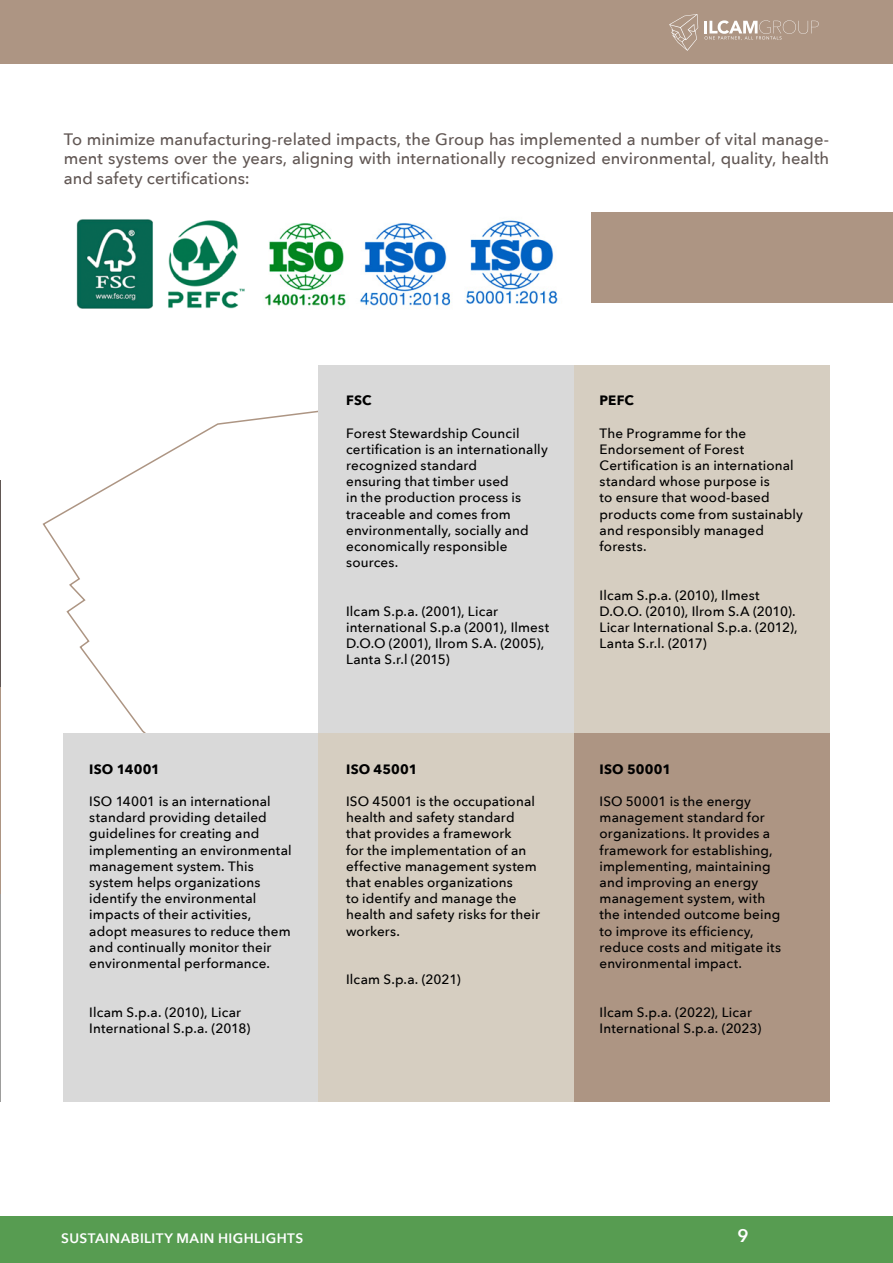
<style>
.page{position:relative;width:893px;height:1263px;background:#fff}
.page>*{position:absolute;margin:0;border:0;box-sizing:border-box;transform-origin:0 0}
.t1{font:600 18.15px "Avenir Next";color:#fff}
.t2{font:500 16.5px/19.8px "Avenir Next";color:#615754;text-align:justify}
.t3{font:600 13.65px "Avenir Next";letter-spacing:.03em;color:#fff}
.t4{font:500 13.5px/16.2px "Avenir Next";letter-spacing:.01em;color:#000}
.t5{font:700 13.5px "Avenir Next";letter-spacing:.01em;color:#000}
</style>
<div class="page">
<div style="left:0;top:1216px;width:893px;height:47px;background:#579c51"></div>
<hr style="left:0;top:480px;width:1px;height:207px;background:#615754">
<hr style="left:0;top:687px;width:1px;height:207px;background:#ad9583">
<hr style="left:0;top:894px;width:1px;height:208px;background:#9d9d9c">
<svg style="left:42px;top:403px;width:277px;height:425px"></svg>
<div style="left:64px;top:733px;width:255px;height:369px;background:#d9d9d9"></div>
<div style="left:319px;top:365px;width:255px;height:368px;background:#d9d9d9"></div>
<div style="left:319px;top:733px;width:255px;height:369px;background:#d6cec1"></div>
<div style="left:574px;top:365px;width:255px;height:368px;background:#d6cec1"></div>
<div style="left:574px;top:733px;width:255px;height:369px;background:#ad9583"></div>
<div style="left:591px;top:212px;width:302px;height:90px;background:#ad9583"></div>
<img style="left:76px;top:219px;width:169px;height:90px">
<svg style="left:264px;top:220px;width:294px;height:86px"></svg>
<div style="left:1px;top:0;width:892px;height:64px;background:#ad9583"></div>
<svg style="left:704px;top:20px;width:115px;height:20px"></svg>
<svg style="left:669px;top:14px;width:29px;height:37px"></svg>
<p class="t2" style="left:64px;top:128px;width:767px">To minimize manufacturing-related impacts, the Group has implemented a number of vital manage&shy;ment systems over the years, aligning with internationally recognized environmental, quality, health and safety certifications:</p>
<p class="t5" style="left:89px;top:757px;width:72px">ISO 14001</p>
<p class="t4" style="left:89px;top:793px;width:204px">ISO 14001 is an international standard providing detailed guidelines for creating and implementing an environmental management system. This system helps organizations identify the environmental impacts of their activities, adopt measures to reduce them and continually monitor their environmental performance.</p>
<p class="t4" style="left:89px;top:1003px;width:163px">Ilcam S.p.a. (2010), Licar<br>International S.p.a. (2018)</p>
<p class="t5" style="left:346px;top:389px;width:27px">FSC</p>
<p class="t4" style="left:346px;top:424px;width:203px">Forest Stewardship Council certification is an internationally recognized standard<br>ensuring that timber used<br>in the production process is traceable and comes from environmentally, socially and economically responsible sources.</p>
<p class="t4" style="left:346px;top:602px;width:204px">Ilcam S.p.a. (2001), Licar international S.p.a (2001), Ilmest<br>D.O.O (2001), Ilrom S.A. (2005),<br>Lanta S.r.l (2015)</p>
<p class="t5" style="left:346px;top:757px;width:73px">ISO 45001</p>
<p class="t4" style="left:346px;top:793px;width:195px">ISO 45001 is the occupational health and safety standard that provides a framework<br>for the implementation of an effective management system that enables organizations<br>to identify and manage the health and safety risks for their workers.</p>
<p class="t4" style="left:346px;top:971px;width:116px">Ilcam S.p.a. (2021)</p>
<p class="t5" style="left:600px;top:389px;width:36px">PEFC</p>
<p class="t4" style="left:600px;top:424px;width:205px">The Programme for the<br>Endorsement of Forest<br>Certification is an international standard whose purpose is<br>to ensure that wood-based products come from sustainably and responsibly managed forests.</p>
<p class="t4" style="left:600px;top:586px;width:200px">Ilcam S.p.a. (2010), Ilmest<br>D.O.O. (2010), Ilrom S.A (2010).<br>Licar International S.p.a. (2012),<br>Lanta S.r.l. (2017)</p>
<p class="t5" style="left:600px;top:757px;width:73px">ISO 50001</p>
<p class="t4" style="left:600px;top:793px;width:183px">ISO 50001 is the energy management standard for organizations. It provides a framework for establishing, implementing, maintaining and improving an energy management system, with the intended outcome being to improve its efficiency, reduce costs and mitigate its environmental impact.</p>
<p class="t4" style="left:600px;top:1003px;width:163px">Ilcam S.p.a. (2022), Licar<br>International S.p.a. (2023)</p>
<p class="t3" style="left:61px;top:1227px;width:244px">SUSTAINABILITY MAIN HIGHLIGHTS</p>
<h1 class="t1" style="left:737px;top:1220px;width:13px">9</h1>
</div>
